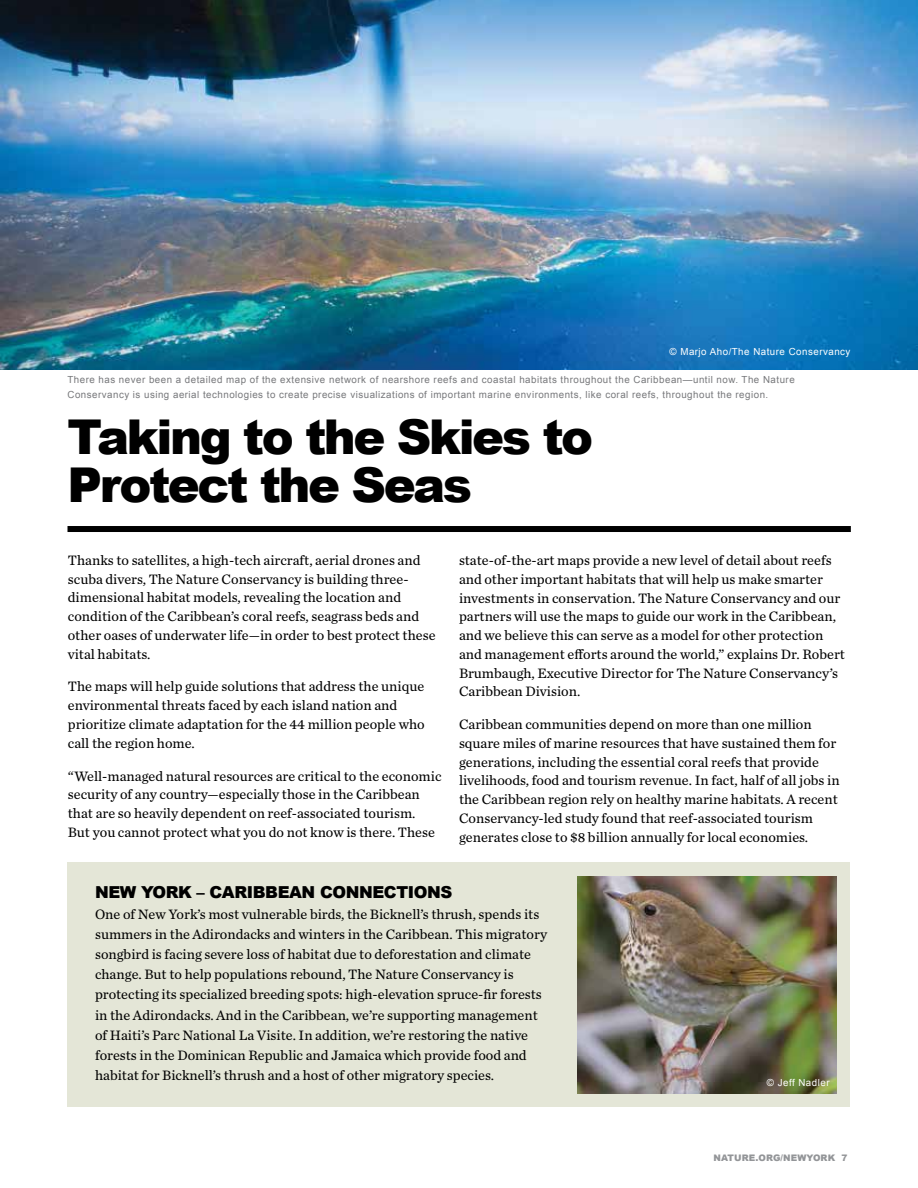
<style>
.page{position:relative;width:918px;height:1188px;background:#fff}
.page>*{position:absolute;margin:0;border:0;box-sizing:border-box;transform-origin:0 0}
.t1{font:900 48px/48px "Arial";letter-spacing:-.05em;color:#000}
.t2{font:900 16.5px "Arial";letter-spacing:-.025em;color:#000}
.t3{font:14.25px/18.8px "Chronicle Text G2";color:#000}
.t4{font:9.75px/15px "Arial";letter-spacing:.05em;color:#77787b}
.t5{font:9.75px "Arial";letter-spacing:.05em;color:#fff}
.t6{font:900 9px "Arial";letter-spacing:.01em;color:#939598}
</style>
<div class="page">
<img style="left:0;top:0;width:918px;height:369px">
<div style="left:68px;top:863px;width:782px;height:244px;background:#e4e6d7"></div>
<div style="left:68px;top:526px;width:783px;height:6px;background:#000"></div>
<img style="left:578px;top:877px;width:259px;height:216px">
<p class="t5" style="left:670px;top:345px;width:182px">© Marjo Aho/The Nature Conservancy</p>
<p class="t4" style="left:68px;top:372px;width:729px">There has never been a detailed map of the extensive network of nearshore reefs and coastal habitats throughout the Caribbean—until now. The Nature<br>Conservancy is using aerial technologies to create precise visualizations of important marine environments, like coral reefs, throughout the region.</p>
<h1 class="t1" style="left:68px;top:411px;width:527px">Taking to the Skies to<br>Protect the Seas</h1>
<p class="t3" style="left:68px;top:550px;width:369px">Thanks to satellites, a high-tech aircraft, aerial drones and scuba divers, The Nature Conservancy is building three&shy;dimensional habitat models, revealing the location and condition of the Caribbean’s coral reefs, seagrass beds and other oases of underwater life—in order to best protect these vital habitats.</p>
<p class="t3" style="left:68px;top:677px;width:358px">The maps will help guide solutions that address the unique environmental threats faced by each island nation and prioritize climate adaptation for the 44 million people who call the region home.</p>
<p class="t3" style="left:68px;top:766px;width:375px">“Well-managed natural resources are critical to the economic security of any country—especially those in the Caribbean that are so heavily dependent on reef-associated tourism.<br>But you cannot protect what you do not know is there. These</p>
<p class="t3" style="left:459px;top:550px;width:388px">state-of-the-art maps provide a new level of detail about reefs and other important habitats that will help us make smarter investments in conservation. The Nature Conservancy and our partners will use the maps to guide our work in the Caribbean, and we believe this can serve as a model for other protection and management efforts around the world,” explains Dr. Robert Brumbaugh, Executive Director for The Nature Conservancy’s Caribbean Division.</p>
<p class="t3" style="left:459px;top:714px;width:382px">Caribbean communities depend on more than one million square miles of marine resources that have sustained them for generations, including the essential coral reefs that provide livelihoods, food and tourism revenue. In fact, half of all jobs in the Caribbean region rely on healthy marine habitats. A recent Conservancy-led study found that reef-associated tourism generates close to $8 billion annually for local economies.</p>
<p class="t2" style="left:95px;top:880px;width:359px">NEW YORK – CARIBBEAN CONNECTIONS</p>
<p class="t3" style="left:95px;top:903px;width:454px;line-height:20.2px">One of New York’s most vulnerable birds, the Bicknell’s thrush, spends its summers in the Adirondacks and winters in the Caribbean. This migratory songbird is facing severe loss of habitat due to deforestation and climate change. But to help populations rebound, The Nature Conservancy is protecting its specialized breeding spots: high-elevation spruce-fir forests in the Adirondacks. And in the Caribbean, we’re supporting management of Haiti’s Parc National La Visite. In addition, we’re restoring the native forests in the Dominican Republic and Jamaica which provide food and habitat for Bicknell’s thrush and a host of other migratory species.</p>
<p class="t5" style="left:767px;top:1076px;width:64px">© Jeff Nadler</p>
<p class="t6" style="left:714px;top:1152px;width:135px">NATURE.ORG/NEWYORK 7</p>
</div>
